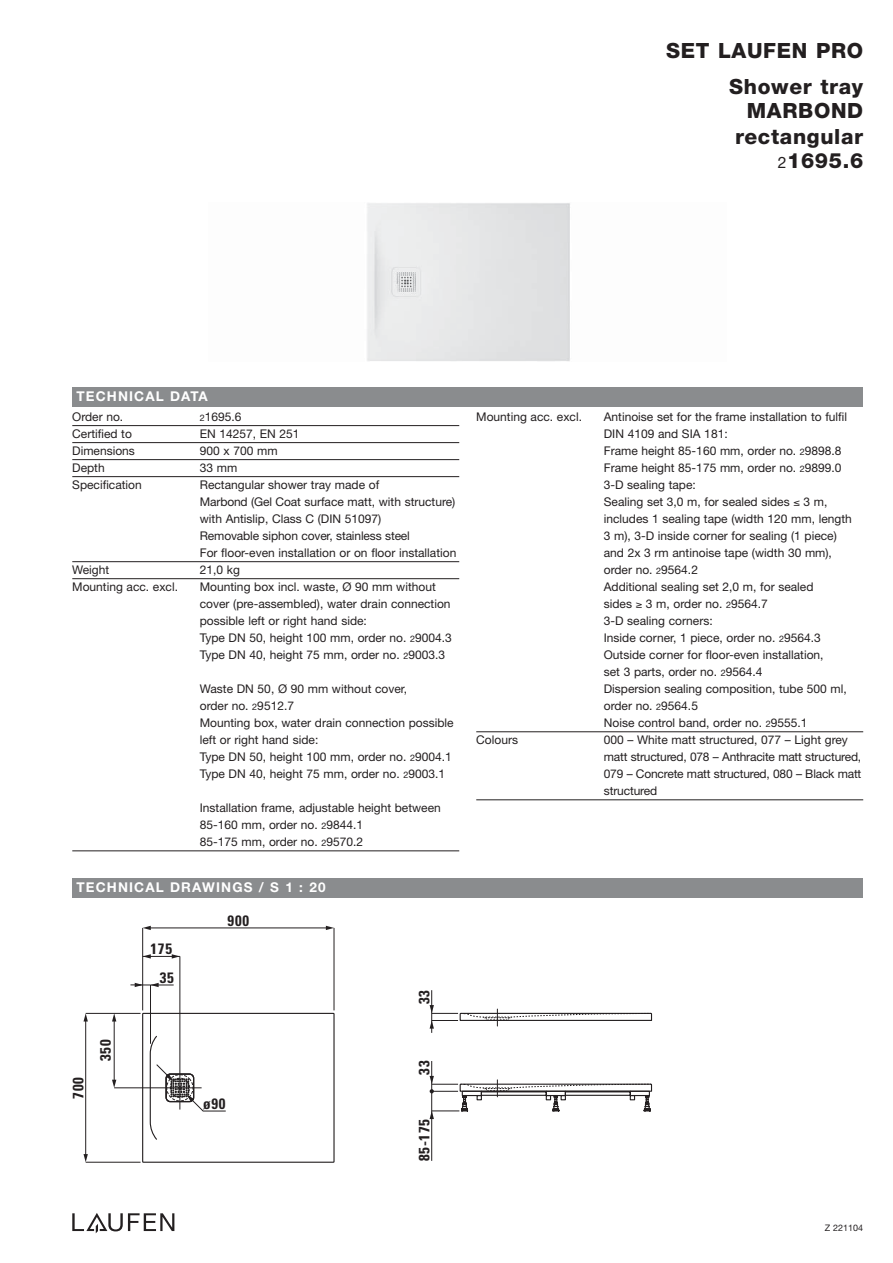
<style>
.page{position:relative;width:893px;height:1263px;background:#fff}
.page>*{position:absolute;margin:0;border:0;box-sizing:border-box;transform-origin:0 0}
.t1{font:800 21px/24.8px "Helvetica Neue";letter-spacing:.03em;color:#231f20;text-align:right}
.t2{font:700 condensed 15px "Univers";letter-spacing:.05em;color:#231f20}
.t3{font:700 13.5px "Helvetica Neue";letter-spacing:.085em;color:#fff}
.t4{font:12px/17px "Helvetica Neue";color:#231f20}
.t5{font:9px "Helvetica Neue";color:#231f20}
.s1{font-weight:400;font-size:15.75px}
.s2{font-size:9px}
</style>
<div class="page">
<div style="left:72px;top:878px;width:791px;height:19px;background:#8a8c8e"></div>
<div style="left:72px;top:387px;width:791px;height:19px;background:#8a8c8e"></div>
<svg style="left:72px;top:1213px;width:102px;height:20px"></svg>
<img style="left:367px;top:203px;width:203px;height:158px">
<div style="left:142px;top:1013px;width:193px;height:150px;border:1px solid #231f20"></div>
<hr style="left:149px;top:928px;width:179px;height:1px;background:#231f20">
<svg style="left:143px;top:926px;width:8px;height:4px"></svg>
<svg style="left:326px;top:926px;width:8px;height:4px"></svg>
<hr style="left:334px;top:928px;width:1px;height:82px;background:#231f20">
<hr style="left:142px;top:928px;width:1px;height:82px;background:#231f20">
<hr style="left:180px;top:956px;width:1px;height:153px;background:#231f20">
<hr style="left:114px;top:1087px;width:88px;height:1px;background:#231f20">
<hr style="left:85px;top:1019px;width:1px;height:137px;background:#231f20">
<svg style="left:84px;top:1154px;width:4px;height:8px"></svg>
<svg style="left:84px;top:1013px;width:4px;height:8px"></svg>
<hr style="left:86px;top:1013px;width:55px;height:1px;background:#231f20">
<hr style="left:86px;top:1162px;width:55px;height:1px;background:#231f20">
<hr style="left:143px;top:956px;width:37px;height:1px;background:#231f20">
<svg style="left:172px;top:954px;width:8px;height:4px"></svg>
<svg style="left:143px;top:954px;width:8px;height:4px"></svg>
<hr style="left:114px;top:1019px;width:1px;height:63px;background:#231f20">
<svg style="left:112px;top:1080px;width:4px;height:8px"></svg>
<svg style="left:112px;top:1013px;width:4px;height:8px"></svg>
<hr style="left:150px;top:985px;width:1px;height:59px;background:#231f20">
<svg style="left:130px;top:983px;width:44px;height:4px"></svg>
<hr style="left:431px;top:1061px;width:1px;height:100px;background:#231f20">
<svg style="left:430px;top:1076px;width:223px;height:43px"></svg>
<hr style="left:431px;top:990px;width:1px;height:43px;background:#231f20">
<svg style="left:430px;top:1005px;width:223px;height:23px"></svg>
<svg style="left:149px;top:1035px;width:77px;height:105px"></svg>
<hr style="left:72px;top:425px;width:387px;height:1px;background:#231f20">
<hr style="left:72px;top:442px;width:387px;height:1px;background:#231f20">
<hr style="left:72px;top:459px;width:387px;height:1px;background:#231f20">
<hr style="left:72px;top:476px;width:387px;height:1px;background:#231f20">
<hr style="left:72px;top:561px;width:387px;height:1px;background:#231f20">
<hr style="left:72px;top:578px;width:387px;height:1px;background:#231f20">
<hr style="left:72px;top:850px;width:387px;height:1px;background:#231f20">
<hr style="left:476px;top:731px;width:387px;height:1px;background:#231f20">
<hr style="left:476px;top:799px;width:387px;height:1px;background:#231f20">
<h1 class="t1" style="left:666px;top:39px;width:198px">SET LAUFEN PRO</h1>
<h1 class="t1" style="left:729px;top:76px;width:136px">Shower tray<br>MARBOND rectangular<br><span class="s1">2</span>1695.6</h1>
<p class="t3" style="left:77px;top:392px;width:133px">TECHNICAL DATA</p>
<p class="t4" style="left:72px;top:409px;width:53px">Order no.</p>
<p class="t4" style="left:200px;top:409px;width:43px"><span class="s2">2</span>1695.6</p>
<p class="t4" style="left:72px;top:426px;width:61px">Certified to</p>
<p class="t4" style="left:200px;top:426px;width:101px">EN 14257, EN 251</p>
<p class="t4" style="left:72px;top:443px;width:64px">Dimensions</p>
<p class="t4" style="left:200px;top:443px;width:79px">900 x 700 mm</p>
<p class="t4" style="left:72px;top:460px;width:34px">Depth</p>
<p class="t4" style="left:200px;top:460px;width:39px">33 mm</p>
<p class="t4" style="left:72px;top:477px;width:71px">Specification</p>
<p class="t4" style="left:200px;top:477px;width:258px">Rectangular shower tray made of<br>Marbond (Gel Coat surface matt, with structure) with Antislip, Class C (DIN 51097)<br>Removable siphon cover, stainless steel<br>For floor-even installation or on floor installation</p>
<p class="t4" style="left:72px;top:563px;width:38px">Weight</p>
<p class="t4" style="left:200px;top:563px;width:42px">21,0 kg</p>
<p class="t4" style="left:72px;top:580px;width:107px">Mounting acc. excl.</p>
<p class="t4" style="left:200px;top:580px;width:254px">Mounting box incl. waste, Ø 90 mm without cover (pre-assembled), water drain connection possible left or right hand side:<br>Type DN 50, height 100 mm, order no. <span class="s2">2</span>9004.3<br>Type DN 40, height 75 mm, order no. <span class="s2">2</span>9003.3</p>
<p class="t4" style="left:200px;top:682px;width:255px">Waste DN 50, Ø 90 mm without cover,<br>order no. <span class="s2">2</span>9512.7<br>Mounting box, water drain connection possible left or right hand side:<br>Type DN 50, height 100 mm, order no. <span class="s2">2</span>9004.1<br>Type DN 40, height 75 mm, order no. <span class="s2">2</span>9003.1</p>
<p class="t4" style="left:200px;top:801px;width:242px">Installation frame, adjustable height between<br>85-160 mm, order no. <span class="s2">2</span>9844.1<br>85-175 mm, order no. <span class="s2">2</span>9570.2</p>
<p class="t3" style="left:77px;top:883px;width:250px">TECHNICAL DRAWINGS / S 1 : 20</p>
<p class="t2" style="left:73px;top:1098px;width:23px;rotate:-90deg">700</p>
<p class="t2" style="left:100px;top:1061px;width:23px;rotate:-90deg">350</p>
<p class="t2" style="left:151px;top:943px;width:23px">175</p>
<p class="t2" style="left:160px;top:972px;width:16px">35</p>
<p class="t2" style="left:228px;top:915px;width:23px">900</p>
<p class="t2" style="left:203px;top:1098px;width:24px">ø90</p>
<p class="t2" style="left:419px;top:1004px;width:16px;rotate:-90deg">33</p>
<p class="t2" style="left:419px;top:1075px;width:16px;rotate:-90deg">33</p>
<p class="t2" style="left:419px;top:1161px;width:44px;rotate:-90deg">85-175</p>
<p class="t4" style="left:476px;top:409px;width:107px">Mounting acc. excl.</p>
<p class="t4" style="left:604px;top:409px;width:249px">Antinoise set for the frame installation to fulfil DIN 4109 and SIA 181:<br>Frame height 85-160 mm, order no. <span class="s2">2</span>9898.8<br>Frame height 85-175 mm, order no. <span class="s2">2</span>9899.0<br>3-D sealing tape:<br>Sealing set 3,0 m, for sealed sides ≤ 3 m, includes 1 sealing tape (width 120 mm, length 3 m), 3-D inside corner for sealing (1 piece) and 2x 3 rm antinoise tape (width 30 mm), order no. <span class="s2">2</span>9564.2<br>Additional sealing set 2,0 m, for sealed<br>sides ≥ 3 m, order no. <span class="s2">2</span>9564.7<br>3-D sealing corners:<br>Inside corner, 1 piece, order no. <span class="s2">2</span>9564.3<br>Outside corner for floor-even installation,<br>set 3 parts, order no. <span class="s2">2</span>9564.4<br>Dispersion sealing composition, tube 500 ml, order no. <span class="s2">2</span>9564.5<br>Noise control band, order no. <span class="s2">2</span>9555.1</p>
<p class="t4" style="left:476px;top:733px;width:43px">Colours</p>
<p class="t4" style="left:604px;top:733px;width:259px">000 – White matt structured, 077 – Light grey matt structured, 078 – Anthracite matt structured, 079 – Concrete matt structured, 080 – Black matt structured</p>
<p class="t5" style="left:825px;top:1224px;width:40px">Z 221104</p>
</div>
